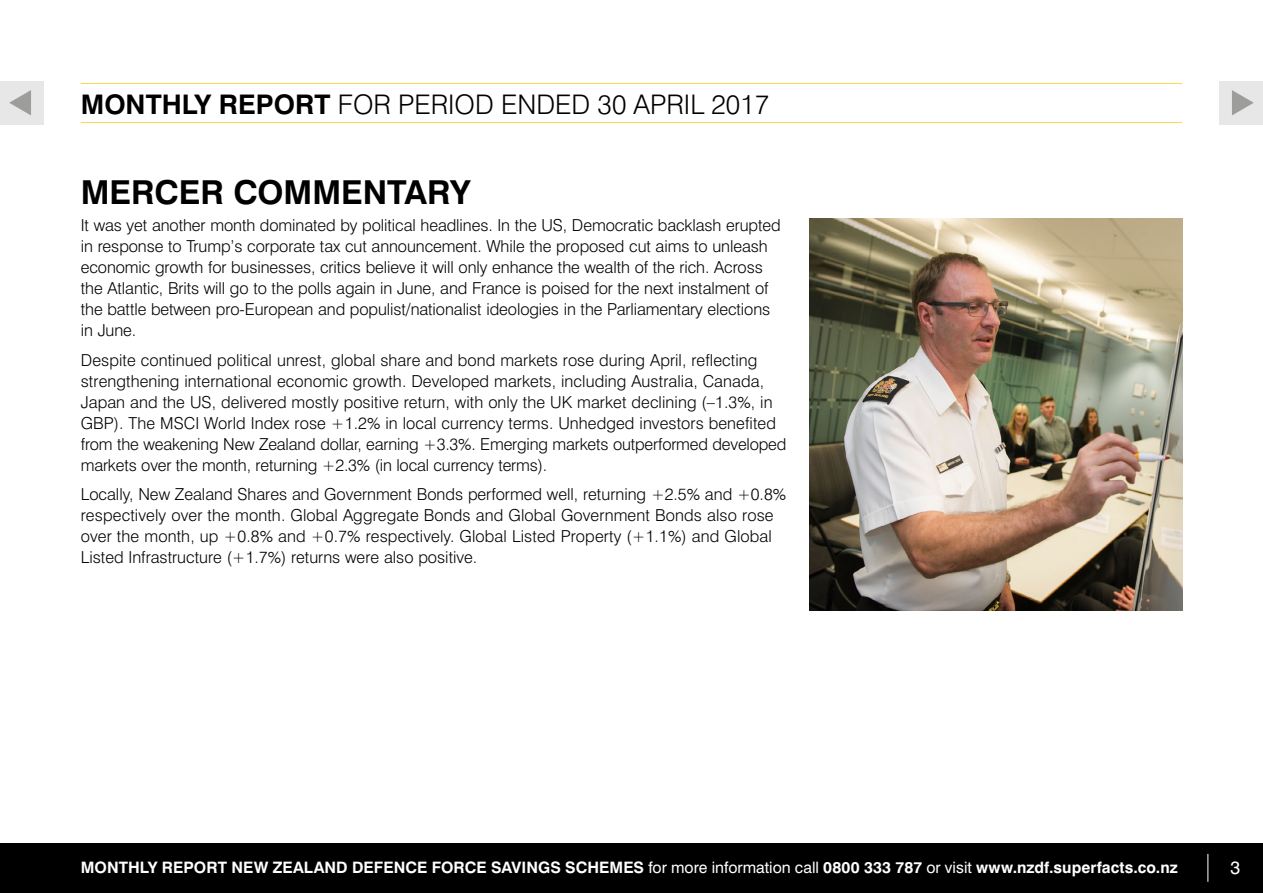
<style>
.page{position:relative;width:1263px;height:893px;background:#fff}
.page>*{position:absolute;margin:0;border:0;box-sizing:border-box;transform-origin:0 0}
.t1{font:700 33px "Swiss 721 BT";color:#000}
.t2{font:300 27px "Swiss 721 BT";color:#000}
.t3{font:18px "Swiss 721 BT";color:#fff}
.t4{font:300 16.5px/21px "Swiss 721 BT";color:#000}
.t5{font:700 15.75px "Swiss 721 BT";letter-spacing:.005em;color:#fff}
.s1{font-weight:700}
.s2{font-weight:400}
</style>
<div class="page">
<div style="left:0;top:843px;width:1263px;height:50px;background:#000"></div>
<svg style="left:1207px;top:854px;width:1px;height:28px"></svg>
<hr style="left:81px;top:83px;width:1101px;height:1px;background:#ffd64d">
<hr style="left:81px;top:122px;width:1101px;height:1px;background:#ffd64d">
<div style="left:1220px;top:81px;width:43px;height:43px;background:#e7e7e7"></div>
<svg style="left:1232px;top:90px;width:22px;height:25px"></svg>
<div style="left:0;top:81px;width:43px;height:43px;background:#e7e7e7"></div>
<svg style="left:9px;top:90px;width:22px;height:25px"></svg>
<img style="left:809px;top:218px;width:373px;height:392px">
<h2 class="t2" style="left:81px;top:88px;width:690px"><span class="s1">MONTHLY REPORT</span> FOR PERIOD ENDED 30 APRIL 2017</h2>
<h1 class="t1" style="left:81px;top:172px;width:391px">MERCER COMMENTARY</h1>
<p class="t4" style="left:81px;top:215px;width:701px">It was yet another month dominated by political headlines. In the US, Democratic backlash erupted in response to Trump’s corporate tax cut announcement. While the proposed cut aims to unleash economic growth for businesses, critics believe it will only enhance the wealth of the rich. Across the Atlantic, Brits will go to the polls again in June, and France is poised for the next instalment of the battle between pro-European and populist/nationalist ideologies in the Parliamentary elections in June.</p>
<p class="t4" style="left:81px;top:349px;width:707px">Despite continued political unrest, global share and bond markets rose during April, reflecting strengthening international economic growth. Developed markets, including Australia, Canada, Japan and the US, delivered mostly positive return, with only the UK market declining (–1.3%, in GBP). The MSCI World Index rose +1.2% in local currency terms. Unhedged investors benefited from the weakening New Zealand dollar, earning +3.3%. Emerging markets outperformed developed markets over the month, returning +2.3% (in local currency terms).</p>
<p class="t4" style="left:81px;top:484px;width:707px">Locally, New Zealand Shares and Government Bonds performed well, returning +2.5% and +0.8% respectively over the month. Global Aggregate Bonds and Global Government Bonds also rose over the month, up +0.8% and +0.7% respectively. Global Listed Property (+1.1%) and Global Listed Infrastructure (+1.7%) returns were also positive.</p>
<p class="t5" style="left:81px;top:858px;width:1098px">MONTHLY REPORT NEW ZEALAND DEFENCE FORCE SAVINGS SCHEMES <span class="s2">for more information call</span> 0800 333 787 <span class="s2">or visit</span> www.nzdf.superfacts.co.nz</p>
<p class="t3" style="left:1230px;top:857px;width:11px">3</p>
</div>
